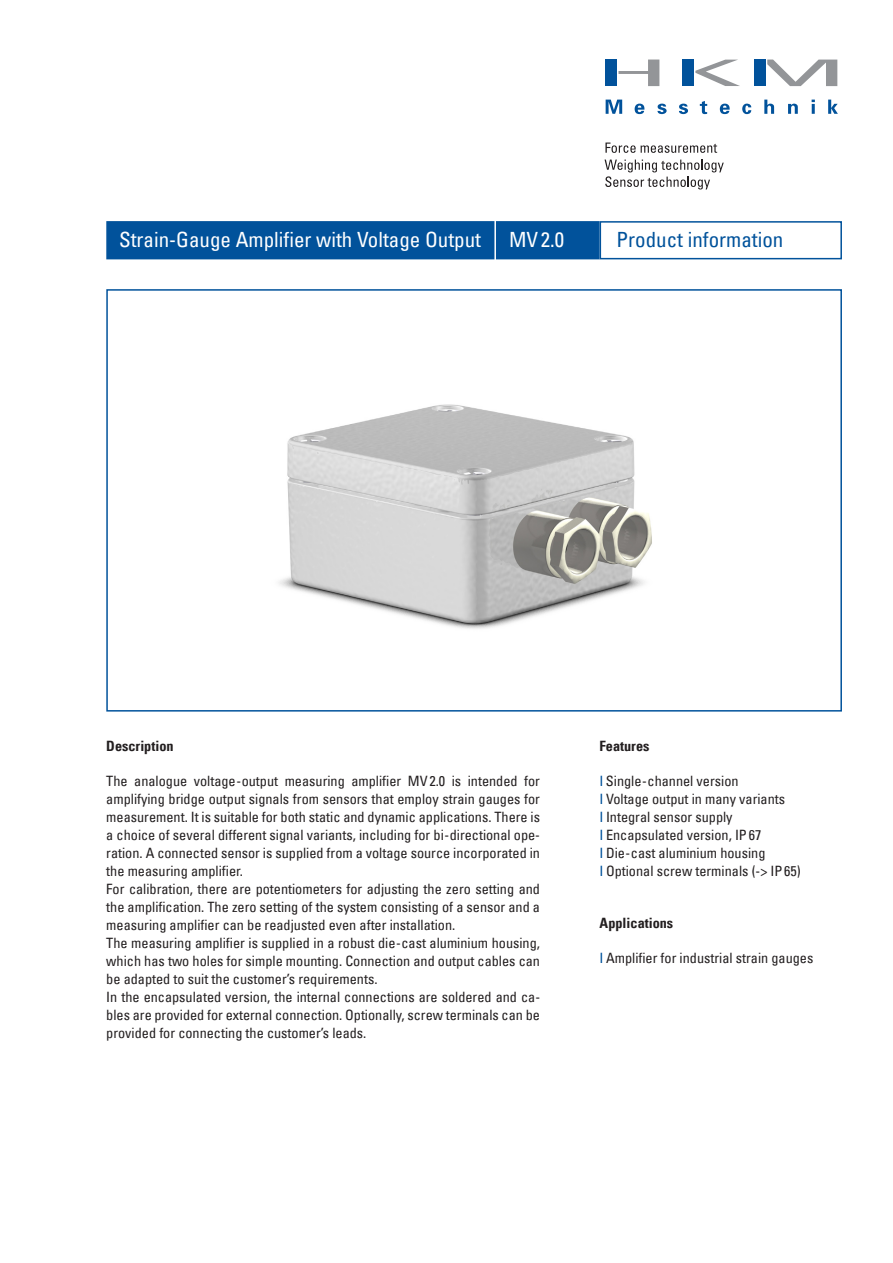
<style>
.page{position:relative;width:893px;height:1263px;background:#fff}
.page>*{position:absolute;margin:0;border:0;box-sizing:border-box;transform-origin:0 0}
.t1{font:condensed 21px "Univers";color:#fff}
.t2{font:condensed 21px "Univers";color:#01529b}
.t3{font:condensed 14.25px/18px "Univers";color:#231f20}
.t4{font:700 condensed 14.25px "Univers";color:#231f20}
.s1{color:#01529b}
</style>
<div class="page">
<svg style="left:606px;top:100px;width:16px;height:14px"></svg>
<svg style="left:635px;top:104px;width:9px;height:10px"></svg>
<svg style="left:657px;top:104px;width:10px;height:10px"></svg>
<svg style="left:679px;top:104px;width:9px;height:10px"></svg>
<svg style="left:700px;top:101px;width:7px;height:13px"></svg>
<svg style="left:720px;top:104px;width:10px;height:10px"></svg>
<svg style="left:742px;top:104px;width:9px;height:10px"></svg>
<svg style="left:764px;top:100px;width:10px;height:14px"></svg>
<svg style="left:788px;top:104px;width:10px;height:10px"></svg>
<svg style="left:812px;top:100px;width:3px;height:14px"></svg>
<svg style="left:828px;top:100px;width:9px;height:14px"></svg>
<div style="left:605px;top:60px;width:12px;height:26px;background:#01529b"></div>
<div style="left:682px;top:60px;width:12px;height:26px;background:#01529b"></div>
<div style="left:754px;top:60px;width:11px;height:26px;background:#01529b"></div>
<svg style="left:618px;top:60px;width:41px;height:26px"></svg>
<svg style="left:695px;top:60px;width:45px;height:26px"></svg>
<svg style="left:767px;top:60px;width:70px;height:26px"></svg>
<svg style="left:605px;top:143px;width:112px;height:10px"></svg>
<svg style="left:604px;top:160px;width:120px;height:29px"></svg>
<div style="left:106px;top:221px;width:494px;height:38px;background:#01529b;border:2px solid #01529b"></div>
<div style="left:600px;top:221px;width:242px;height:38px;background:#fff;border:2px solid #01529b"></div>
<hr style="left:494px;top:219px;width:2px;height:42px;background:#fff">
<img style="left:278px;top:404px;width:374px;height:225px">
<div style="left:106px;top:289px;width:736px;height:422px;border:2px solid #01529b"></div>
<h1 class="t1" style="left:119px;top:226px;width:364px">Strain-Gauge Amplifier with Voltage Output</h1>
<h1 class="t1" style="left:509px;top:226px;width:57px">MV2.0</h1>
<h1 class="t2" style="left:617px;top:226px;width:168px">Product information</h1>
<p class="t4" style="left:106px;top:737px;width:69px">Description</p>
<p class="t3" style="left:106px;top:772px;width:435px">The analogue voltage-output measuring amplifier MV2.0 is intended for amplifying bridge output signals from sensors that employ strain gauges for measurement. It is suitable for both static and dynamic applications. There is a choice of several different signal variants, including for bi-directional ope&shy;ration. A connected sensor is supplied from a voltage source incorporated in the measuring amplifier.<br>For calibration, there are potentiometers for adjusting the zero setting and the amplification. The zero setting of the system consisting of a sensor and a measuring amplifier can be readjusted even after installation.<br>The measuring amplifier is supplied in a robust die-cast aluminium housing, which has two holes for simple mounting. Connection and output cables can be adapted to suit the customer’s requirements.<br>In the encapsulated version, the internal connections are soldered and ca&shy;bles are provided for external connection. Optionally, screw terminals can be provided for connecting the customer’s leads.</p>
<p class="t4" style="left:600px;top:737px;width:51px">Features</p>
<p class="t3" style="left:600px;top:772px;width:203px"><span class="s1">I</span> Single-channel version<br><span class="s1">I</span> Voltage output in many variants<br><span class="s1">I</span> Integral sensor supply<br><span class="s1">I</span> Encapsulated version, IP67<br><span class="s1">I</span> Die-cast aluminium housing<br><span class="s1">I</span> Optional screw terminals (-&gt; IP65)</p>
<p class="t4" style="left:600px;top:914px;width:75px">Applications</p>
<p class="t3" style="left:600px;top:949px;width:215px"><span class="s1">I</span> Amplifier for industrial strain gauges</p>
</div>
